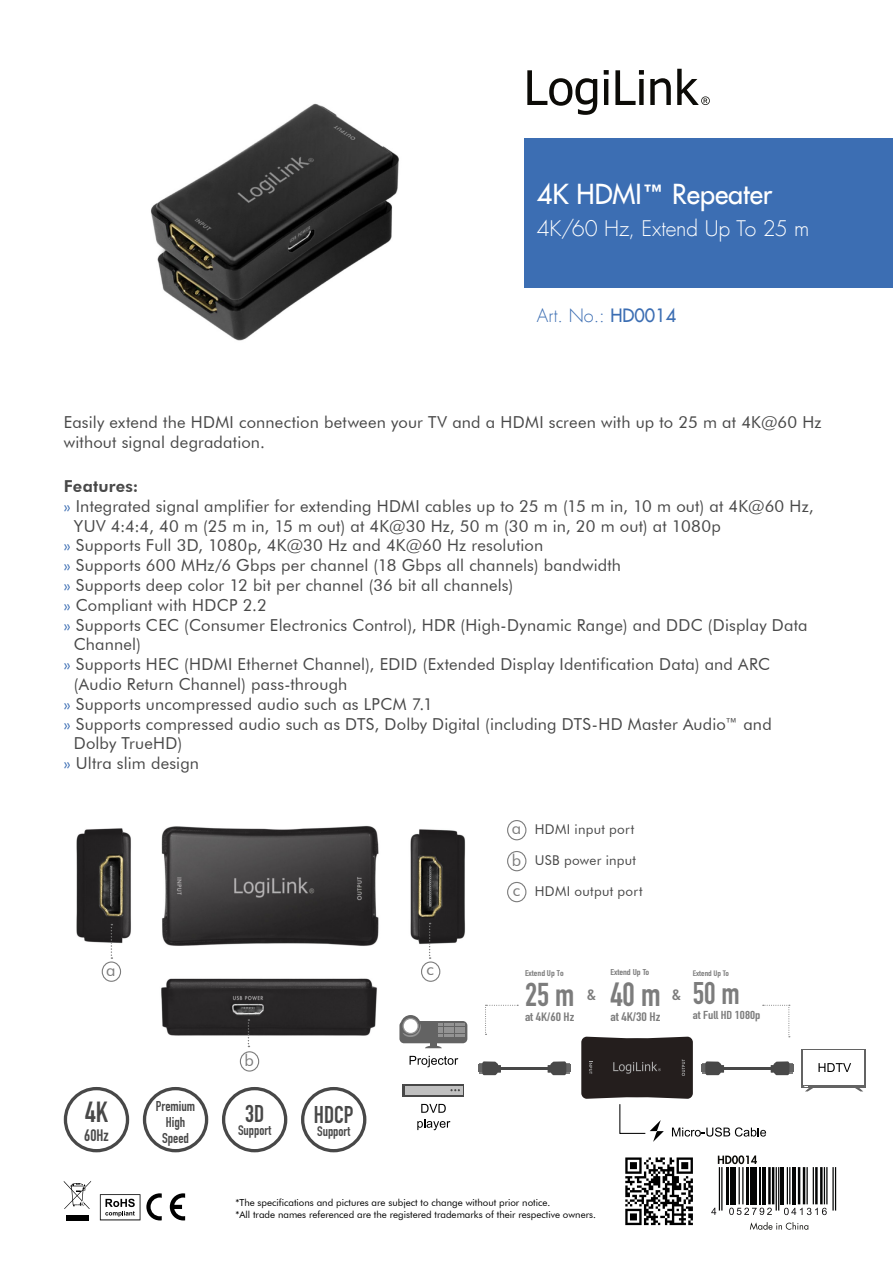
<style>
.page{position:relative;width:893px;height:1263px;background:#fff}
.page>*{position:absolute;margin:0;border:0;box-sizing:border-box;transform-origin:0 0}
.t1{font:700 33.15px "DIN Condensed";color:#7c7c7c}
.t2{font:700 32.55px "DIN Condensed";color:#7c7c7c}
.t3{font:700 30.9px "DIN Condensed";color:#7c7c7c}
.t4{font:700 28.65px "DIN Condensed";color:#484848}
.t5{font:27px "Futura LT";color:#fff}
.t6{font:700 23.85px "DIN Condensed";color:#484848}
.t7{font:300 21px "Futura LT";letter-spacing:-.01em;color:#fff}
.t8{font:300 18px "Futura LT";color:#3c6eb3}
.t9{font:16.5px/19.8px "Futura BT";letter-spacing:.01em;color:#484848}
.t10{font:800 16.5px "Futura BT";letter-spacing:.015em;color:#484848}
.t11{font:16.5px "Futura BT";color:#7c7c7c}
.t12{font:700 16.5px "DIN Condensed";color:#7c7c7c;scale:1.19 1}
.t13{font:700 16.35px "DIN Condensed";color:#484848}
.t14{font:700 13.95px/15.6px "DIN Condensed";color:#484848;text-align:center}
.t15{font:700 13.65px "DIN Condensed";color:#484848}
.t16{font:13.5px "Futura BT";letter-spacing:.025em;color:#484848}
.t17{font:700 12.15px "DIN Condensed";color:#7c7c7c;scale:1.19 1}
.t18{font:700 12px "DIN Condensed";color:#7c7c7c;scale:1.19 1}
.t19{font:700 11.4px "DIN Condensed";color:#7c7c7c;scale:1.19 1}
.t20{font:9.75px/11.7px "Futura BT";color:#000}
.t21{font:700 8.4px "DIN Condensed";color:#7c7c7c;scale:1.19 1}
.t22{font:700 8.25px "DIN Condensed";color:#7c7c7c;scale:1.19 1}
.t23{font:700 7.8px "DIN Condensed";color:#7c7c7c;scale:1.19 1}
.s1{font-family:"Futura BT";font-weight:800}
.s2{font-weight:400}
.s3{color:#3c6eb3}
.s4{font-size:16.5px;color:#7c7c7c}
</style>
<div class="page">
<svg style="left:100px;top:1194px;width:40px;height:26px"></svg>
<svg style="left:64px;top:1181px;width:27px;height:28px"></svg>
<div style="left:66px;top:1215px;width:23px;height:5px;background:#000"></div>
<svg style="left:146px;top:1193px;width:16px;height:27px"></svg>
<svg style="left:170px;top:1193px;width:15px;height:27px"></svg>
<div style="left:524px;top:138px;width:369px;height:150px;background:#3c6eb3"></div>
<svg style="left:527px;top:69px;width:183px;height:46px"></svg>
<div style="left:507px;top:820px;width:19px;height:20px;border:1px solid #7c7c7c;border-radius:50%"></div>
<div style="left:507px;top:851px;width:19px;height:20px;border:1px solid #7c7c7c;border-radius:50%"></div>
<div style="left:507px;top:882px;width:19px;height:20px;border:1px solid #7c7c7c;border-radius:50%"></div>
<svg style="left:64px;top:1087px;width:65px;height:65px"></svg>
<svg style="left:222px;top:1087px;width:65px;height:65px"></svg>
<svg style="left:301px;top:1087px;width:65px;height:65px"></svg>
<svg style="left:143px;top:1087px;width:65px;height:65px"></svg>
<img style="left:150px;top:103px;width:249px;height:238px">
<img style="left:76px;top:825px;width:392px;height:216px">
<svg style="left:111px;top:924px;width:1px;height:35px"></svg>
<div style="left:102px;top:961px;width:19px;height:21px;border:1px solid #7c7c7c;border-radius:50%"></div>
<div style="left:240px;top:1051px;width:19px;height:20px;border:1px solid #7c7c7c;border-radius:50%"></div>
<svg style="left:248px;top:1019px;width:1px;height:28px"></svg>
<div style="left:421px;top:961px;width:19px;height:21px;border:1px solid #7c7c7c;border-radius:50%"></div>
<svg style="left:429px;top:923px;width:2px;height:36px"></svg>
<svg style="left:750px;top:1222px;width:58px;height:8px"></svg>
<svg style="left:625px;top:1157px;width:68px;height:68px"></svg>
<svg style="left:718px;top:1155px;width:39px;height:9px"></svg>
<hr style="left:721px;top:1167px;width:1px;height:43px;background:#040505">
<hr style="left:719px;top:1167px;width:1px;height:43px;background:#040505">
<hr style="left:726px;top:1167px;width:3px;height:37px;background:#040505">
<hr style="left:730px;top:1167px;width:1px;height:37px;background:#040505">
<hr style="left:732px;top:1167px;width:4px;height:37px;background:#040505">
<hr style="left:742px;top:1167px;width:1px;height:37px;background:#040505">
<hr style="left:739px;top:1167px;width:1px;height:37px;background:#040505">
<hr style="left:746px;top:1167px;width:2px;height:37px;background:#040505">
<hr style="left:750px;top:1167px;width:3px;height:37px;background:#040505">
<hr style="left:755px;top:1167px;width:2px;height:37px;background:#040505">
<hr style="left:760px;top:1167px;width:1px;height:37px;background:#040505">
<hr style="left:762px;top:1167px;width:4px;height:37px;background:#040505">
<hr style="left:772px;top:1167px;width:2px;height:37px;background:#040505">
<hr style="left:768px;top:1167px;width:3px;height:37px;background:#040505">
<hr style="left:778px;top:1167px;width:1px;height:43px;background:#040505">
<hr style="left:776px;top:1167px;width:1px;height:43px;background:#040505">
<hr style="left:781px;top:1167px;width:3px;height:37px;background:#040505">
<hr style="left:789px;top:1167px;width:1px;height:37px;background:#040505">
<hr style="left:787px;top:1167px;width:1px;height:37px;background:#040505">
<hr style="left:792px;top:1167px;width:3px;height:37px;background:#040505">
<hr style="left:803px;top:1167px;width:2px;height:37px;background:#040505">
<hr style="left:798px;top:1167px;width:2px;height:37px;background:#040505">
<hr style="left:813px;top:1167px;width:1px;height:37px;background:#040505">
<hr style="left:806px;top:1167px;width:2px;height:37px;background:#040505">
<hr style="left:820px;top:1167px;width:3px;height:37px;background:#040505">
<hr style="left:815px;top:1167px;width:3px;height:37px;background:#040505">
<hr style="left:835px;top:1167px;width:1px;height:43px;background:#040505">
<hr style="left:832px;top:1167px;width:2px;height:43px;background:#040505">
<hr style="left:826px;top:1167px;width:1px;height:37px;background:#040505">
<hr style="left:824px;top:1167px;width:1px;height:37px;background:#040505">
<svg style="left:711px;top:1208px;width:5px;height:7px"></svg>
<svg style="left:729px;top:1208px;width:43px;height:7px"></svg>
<svg style="left:784px;top:1208px;width:43px;height:7px"></svg>
<div style="left:802px;top:1049px;width:64px;height:38px;background:linear-gradient(to right,#666,#616161)"></div>
<svg style="left:853px;top:1087px;width:10px;height:4px"></svg>
<div style="left:803px;top:1051px;width:61px;height:34px;background:#fff"></div>
<svg style="left:804px;top:1086px;width:11px;height:5px"></svg>
<svg style="left:818px;top:1063px;width:33px;height:9px"></svg>
<svg style="left:399px;top:1015px;width:68px;height:33px"></svg>
<hr style="left:498px;top:1067px;width:51px;height:3px;background:#484848">
<svg style="left:548px;top:1061px;width:22px;height:14px"></svg>
<svg style="left:478px;top:1061px;width:23px;height:14px"></svg>
<svg style="left:421px;top:1104px;width:25px;height:9px"></svg>
<svg style="left:417px;top:1119px;width:33px;height:11px"></svg>
<svg style="left:410px;top:1056px;width:48px;height:11px"></svg>
<svg style="left:402px;top:1084px;width:62px;height:12px"></svg>
<div style="left:405px;top:1086px;width:57px;height:8px;background:#c0c0c0"></div>
<svg style="left:450px;top:1089px;width:10px;height:2px"></svg>
<svg style="left:581px;top:1005px;width:212px;height:137px"></svg>
<svg style="left:485px;top:1005px;width:33px;height:30px"></svg>
<h3 class="t5" style="left:537px;top:183px;width:237px">4K HDMI<span class="s1">™</span> Repeater</h3>
<p class="t7" style="left:537px;top:218px;width:274px">4K/60 Hz, Extend Up To 25 m</p>
<p class="t8" style="left:537px;top:308px;width:141px">Art. No.: <span class="s2">HD0014</span></p>
<p class="t9" style="left:64px;top:413px;width:759px">Easily extend the HDMI connection between your TV and a HDMI screen with up to 25 m at 4K@60 Hz without signal degradation.</p>
<p class="t10" style="left:64px;top:479px;width:76px">Features:</p>
<p class="t9" style="left:64px;top:497px;width:751px"><span class="s3">»</span> Integrated signal amplifier for extending HDMI cables up to 25 m (15 m in, 10 m out) at 4K@60 Hz,</p>
<p class="t9" style="left:74px;top:517px;width:649px">YUV 4:4:4, 40 m (25 m in, 15 m out) at 4K@30 Hz, 50 m (30 m in, 20 m out) at 1080p</p>
<p class="t9" style="left:64px;top:537px;width:481px"><span class="s3">»</span> Supports Full 3D, 1080p, 4K@30 Hz and 4K@60 Hz resolution</p>
<p class="t9" style="left:64px;top:557px;width:559px"><span class="s3">»</span> Supports 600 MHz/6 Gbps per channel (18 Gbps all channels) bandwidth</p>
<p class="t9" style="left:64px;top:577px;width:451px"><span class="s3">»</span> Supports deep color 12 bit per channel (36 bit all channels)</p>
<p class="t9" style="left:64px;top:596px;width:205px"><span class="s3">»</span> Compliant with HDCP 2.2</p>
<p class="t9" style="left:64px;top:616px;width:745px"><span class="s3">»</span> Supports CEC (Consumer Electronics Control), HDR (High-Dynamic Range) and DDC (Display Data</p>
<p class="t9" style="left:74px;top:636px;width:69px">Channel)</p>
<p class="t9" style="left:64px;top:656px;width:708px"><span class="s3">»</span> Supports HEC (HDMI Ethernet Channel), EDID (Extended Display Identification Data) and ARC</p>
<p class="t9" style="left:74px;top:676px;width:275px">(Audio Return Channel) pass-through</p>
<p class="t9" style="left:64px;top:695px;width:371px"><span class="s3">»</span> Supports uncompressed audio such as LPCM 7.1</p>
<p class="t9" style="left:64px;top:715px;width:709px"><span class="s3">»</span> Supports compressed audio such as DTS, Dolby Digital (including DTS-HD Master Audio™ and</p>
<p class="t9" style="left:74px;top:735px;width:110px">Dolby TrueHD)</p>
<p class="t9" style="left:64px;top:755px;width:137px"><span class="s3">»</span> Ultra slim design</p>
<p class="t16" style="left:512px;top:823px;width:124px"><span class="s4">a</span> HDMI input port</p>
<p class="t16" style="left:512px;top:854px;width:126px"><span class="s4">b</span> USB power input</p>
<p class="t16" style="left:513px;top:885px;width:131px"><span class="s4">c</span> HDMI output port</p>
<p class="t11" style="left:106px;top:964px;width:11px">a</p>
<p class="t11" style="left:244px;top:1053px;width:11px">b</p>
<p class="t14" style="left:156px;top:1100px;width:41px">Premium<br>High<br>Speed</p>
<h3 class="t4" style="left:85px;top:1101px;width:24px">4K</h3>
<h3 class="t6" style="left:245px;top:1104px;width:21px">3D</h3>
<p class="t15" style="left:238px;top:1125px;width:35px">Support</p>
<p class="t13" style="left:84px;top:1129px;width:26px">60Hz</p>
<h3 class="t6" style="left:314px;top:1106px;width:41px">HDCP</h3>
<p class="t15" style="left:317px;top:1126px;width:35px">Support</p>
<p class="t11" style="left:427px;top:963px;width:9px">c</p>
<p class="t22" style="left:525px;top:970px;width:34px">Extend Up To</p>
<p class="t18" style="left:525px;top:1012px;width:43px">at 4K/60 Hz</p>
<h2 class="t2" style="left:525px;top:982px;width:51px">25 m</h2>
<p class="t21" style="left:610px;top:969px;width:34px">Extend Up To</p>
<p class="t17" style="left:610px;top:1012px;width:44px">at 4K/30 Hz</p>
<h1 class="t1" style="left:610px;top:982px;width:52px">40 m</h1>
<p class="t12" style="left:587px;top:988px;width:9px">&amp;</p>
<p class="t12" style="left:672px;top:988px;width:9px">&amp;</p>
<p class="t23" style="left:693px;top:970px;width:32px">Extend Up To</p>
<p class="t19" style="left:693px;top:1010px;width:58px">at Full HD 1080p</p>
<h3 class="t3" style="left:693px;top:982px;width:49px">50 m</h3>
<p class="t20" style="left:235px;top:1197px;width:362px">*The specifications and pictures are subject to change without prior notice.<br>*All trade names referenced are the registered trademarks of their respective owners.</p>
</div>
